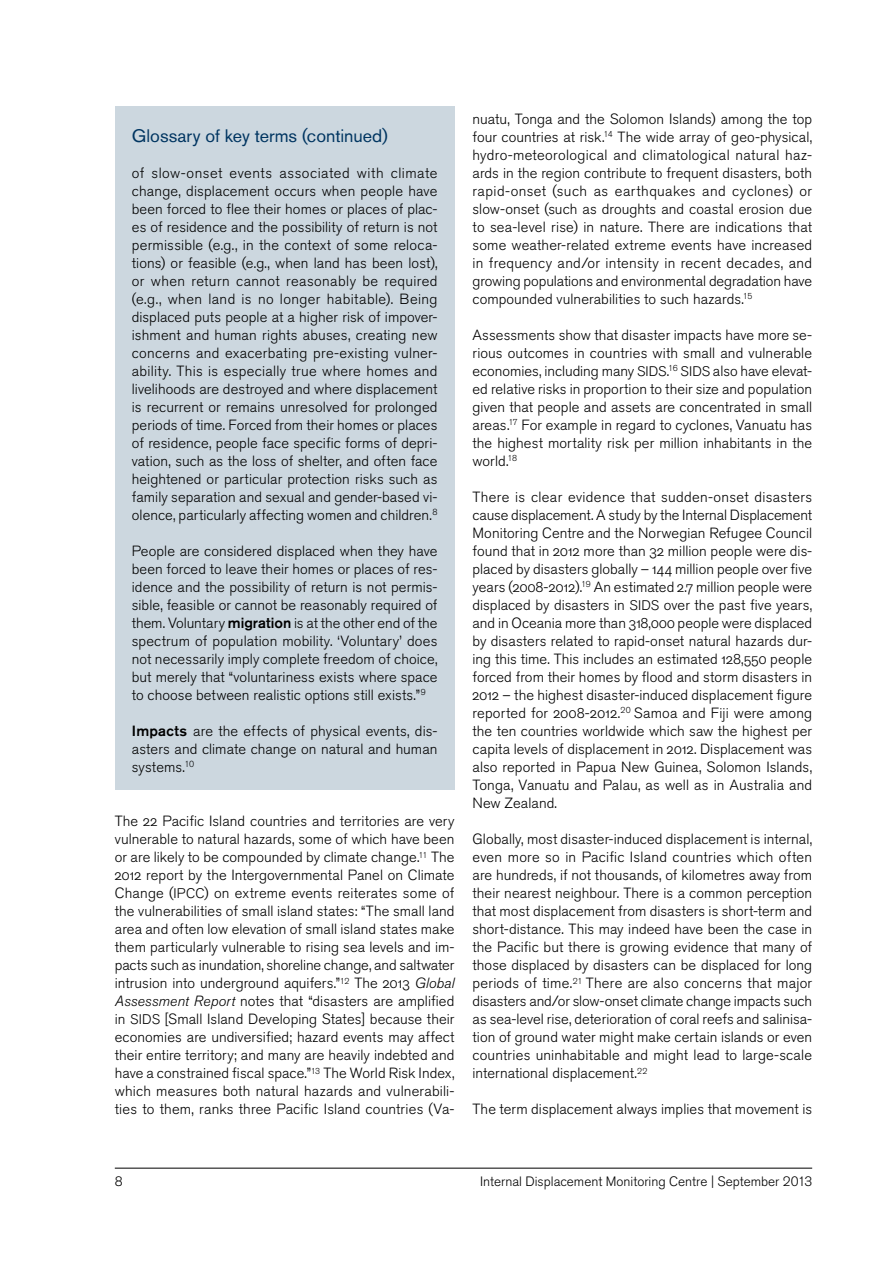
<style>
.page{position:relative;width:893px;height:1263px;background:#fff}
.page>*{position:absolute;margin:0;border:0;box-sizing:border-box;transform-origin:0 0}
.t1{font:18px "Akzidenz Grotesk Pro";color:#003561}
.t2{font:300 14.7px/18px "Akzidenz Grotesk Pro";letter-spacing:.005em;color:#000;text-align:justify}
.t3{font:300 13.5px "Akzidenz Grotesk Pro";color:#000}
.s1{font-weight:500}
.s2{font-size:13.8px}
.s3{font-style:italic}
</style>
<div class="page">
<hr style="left:115px;top:1168px;width:697px;height:1px;background:#000">
<div style="left:115px;top:106px;width:339px;height:683px;background:#ccd7df"></div>
<p class="t1" style="left:132px;top:124px;width:258px">Glossary of key terms (continued)</p>
<p class="t2" style="left:132px;top:164px;width:307px">of slow-onset events associated with climate change, displacement occurs when people have been forced to flee their homes or places of plac&shy;es of residence and the possibility of return is not permissible (e.g., in the context of some reloca&shy;tions) or feasible (e.g., when land has been lost), or when return cannot reasonably be required (e.g., when land is no longer habitable). Being displaced puts people at a higher risk of impover&shy;ishment and human rights abuses, creating new concerns and exacerbating pre-existing vulner&shy;ability. This is especially true where homes and livelihoods are destroyed and where displacement is recurrent or remains unresolved for prolonged periods of time. Forced from their homes or places of residence, people face specific forms of depri&shy;vation, such as the loss of shelter, and often face heightened or particular protection risks such as family separation and sexual and gender-based vi&shy;olence, particularly affecting women and children.<sup>8</sup></p>
<p class="t2" style="left:132px;top:542px;width:307px">People are considered displaced when they have been forced to leave their homes or places of res&shy;idence and the possibility of return is not permis&shy;sible, feasible or cannot be reasonably required of them. Voluntary <span class="s1">migration</span> is at the other end of the spectrum of population mobility. ‘Voluntary’ does not necessarily imply complete freedom of choice, but merely that “voluntariness exists where space to choose between realistic options still exists.”<sup>9</sup></p>
<p class="t2" style="left:132px;top:722px;width:307px"><span class="s1">Impacts</span> are the effects of physical events, dis&shy;asters and climate change on natural and human systems.<sup>10</sup></p>
<p class="t2" style="left:115px;top:812px;width:341px">The 22 Pacific Island countries and territories are very vulnerable to natural hazards, some of which have been or are likely to be compounded by climate change.<sup>11</sup> The 2012 report by the Intergovernmental Panel on Climate Change (<span class="s2">IPCC</span>) on extreme events reiterates some of the vulnerabilities of small island states: “The small land area and often low elevation of small island states make them particularly vulnerable to rising sea levels and im&shy;pacts such as inundation, shoreline change, and saltwater intrusion into underground aquifers.”<sup>12</sup> The 2013 <span class="s3">Global Assessment Report</span> notes that “disasters are amplified in <span class="s2">SIDS</span> [Small Island Developing States] because their economies are undiversified; hazard events may affect their entire territory; and many are heavily indebted and have a constrained fiscal space.”<sup>13</sup> The World Risk Index, which measures both natural hazards and vulnerabili&shy;ties to them, ranks three Pacific Island countries (Va-</p>
<p class="t2" style="left:472px;top:110px;width:341px">nuatu, Tonga and the Solomon Islands) among the top four countries at risk.<sup>14</sup> The wide array of geo-physical, hydro-meteorological and climatological natural haz&shy;ards in the region contribute to frequent disasters, both rapid-onset (such as earthquakes and cyclones) or slow-onset (such as droughts and coastal erosion due to sea-level rise) in nature. There are indications that some weather-related extreme events have increased in frequency and/or intensity in recent decades, and growing populations and environmental degradation have compounded vulnerabilities to such hazards.<sup>15</sup></p>
<p class="t2" style="left:472px;top:326px;width:341px">Assessments show that disaster impacts have more se&shy;rious outcomes in countries with small and vulnerable economies, including many <span class="s2">SIDS</span>.<sup>16</sup> <span class="s2">SIDS</span> also have elevat&shy;ed relative risks in proportion to their size and population given that people and assets are concentrated in small areas.<sup>17</sup> For example in regard to cyclones, Vanuatu has the highest mortality risk per million inhabitants in the world.<sup>18</sup></p>
<p class="t2" style="left:472px;top:488px;width:341px">There is clear evidence that sudden-onset disasters cause displacement. A study by the Internal Displacement Monitoring Centre and the Norwegian Refugee Council found that in 2012 more than 32 million people were dis&shy;placed by disasters globally – 144 million people over five years (2008-2012).<sup>19</sup> An estimated 2.7 million people were displaced by disasters in <span class="s2">SIDS</span> over the past five years, and in Oceania more than 318,000 people were displaced by disasters related to rapid-onset natural hazards dur&shy;ing this time. This includes an estimated 128,550 people forced from their homes by flood and storm disasters in 2012 – the highest disaster-induced displacement figure reported for 2008-2012.<sup>20</sup> Samoa and Fiji were among the ten countries worldwide which saw the highest per capita levels of displacement in 2012. Displacement was also reported in Papua New Guinea, Solomon Islands, Tonga, Vanuatu and Palau, as well as in Australia and New Zealand.</p>
<p class="t2" style="left:472px;top:830px;width:341px">Globally, most disaster-induced displacement is internal, even more so in Pacific Island countries which often are hundreds, if not thousands, of kilometres away from their nearest neighbour. There is a common perception that most displacement from disasters is short-term and short-distance. This may indeed have been the case in the Pacific but there is growing evidence that many of those displaced by disasters can be displaced for long periods of time.<sup>21</sup> There are also concerns that major disasters and/or slow-onset climate change impacts such as sea-level rise, deterioration of coral reefs and salinisa&shy;tion of ground water might make certain islands or even countries uninhabitable and might lead to large-scale international displacement.<sup>22</sup></p>
<p class="t2" style="left:472px;top:1100px;width:341px">The term displacement always implies that movement is</p>
<p class="t3" style="left:115px;top:1173px;width:9px">8</p>
<p class="t3" style="left:480px;top:1173px;width:334px">Internal Displacement Monitoring Centre | September 2013</p>
</div>
